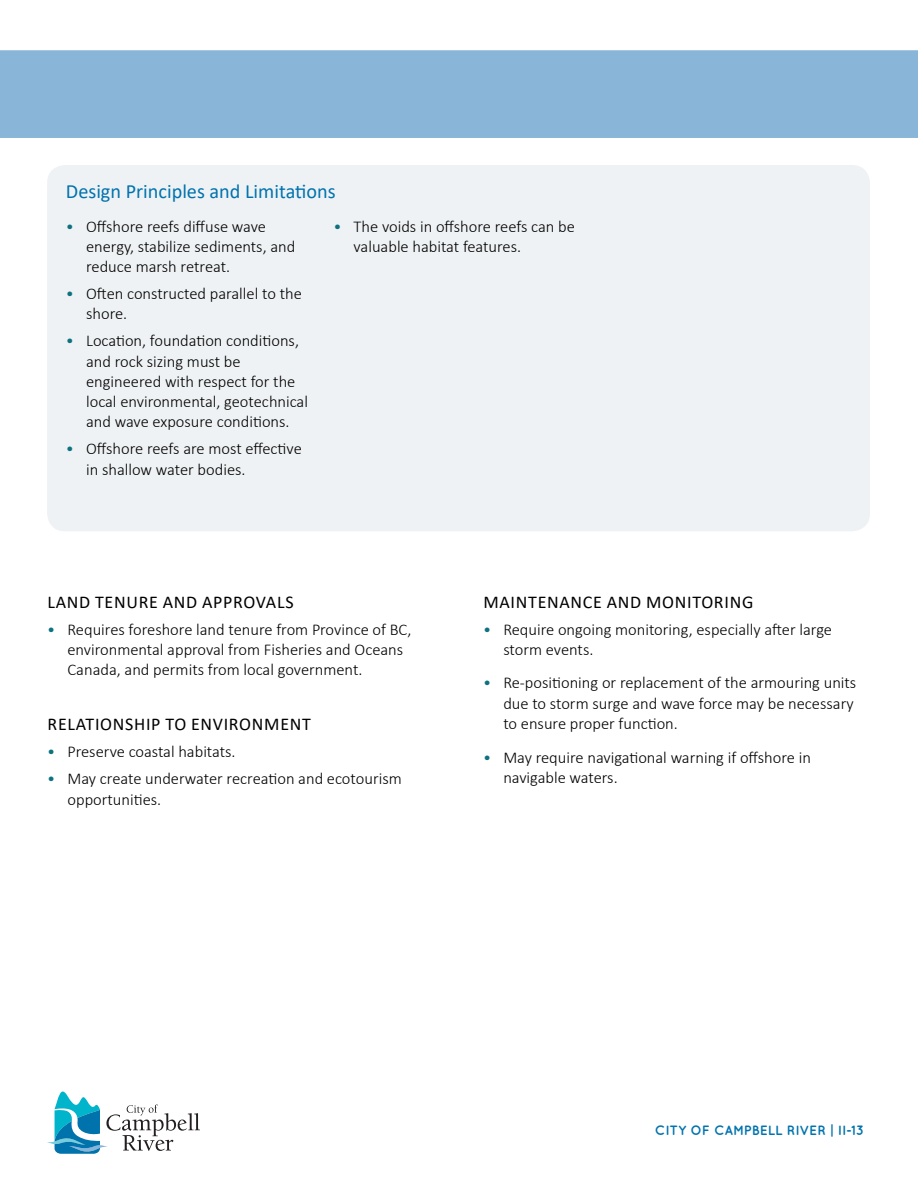
<style>
.page{position:relative;width:918px;height:1188px;background:#fff}
.page>*{position:absolute;margin:0;border:0;box-sizing:border-box;transform-origin:0 0}
.t1{font:20.25px "Calibri";color:#0073ae}
.t2{font:18px "Calibri";letter-spacing:.04em;color:#000}
.t3{font:300 16.5px/20.2px "Calibri";color:#000}
.t4{font:700 13.5px "Quicksand";color:#0073ae}
.s1{color:#0d727f}
</style>
<div class="page">
<div style="left:0;top:50px;width:918px;height:88px;background:#88b5d8"></div>
<svg style="left:47px;top:1091px;width:153px;height:62px"></svg>
<div style="left:47px;top:165px;width:823px;height:366px;background:#eff2f4;border-radius:18px"></div>
<p class="t1" style="left:66px;top:177px;width:271px">Design Principles and Limitations</p>
<p class="t3" style="left:86px;top:216px;width:211px;text-indent:-20px"><span class="s1">•</span> Offshore reefs diffuse wave energy, stabilize sediments, and reduce marsh retreat.</p>
<p class="t3" style="left:86px;top:283px;width:217px;text-indent:-20px"><span class="s1">•</span> Often constructed parallel to the shore.</p>
<p class="t3" style="left:86px;top:331px;width:223px;text-indent:-20px"><span class="s1">•</span> Location, foundation conditions, and rock sizing must be engineered with respect for the local environmental, geotechnical and wave exposure conditions.</p>
<p class="t3" style="left:86px;top:439px;width:217px;text-indent:-20px"><span class="s1">•</span> Offshore reefs are most effective in shallow water bodies.</p>
<p class="t3" style="left:354px;top:216px;width:223px;text-indent:-20px"><span class="s1">•</span> The voids in offshore reefs can be valuable habitat features.</p>
<p class="t2" style="left:48px;top:589px;width:247px">LAND TENURE AND APPROVALS</p>
<p class="t3" style="left:67px;top:619px;width:345px;text-indent:-20px"><span class="s1">•</span> Requires foreshore land tenure from Province of BC, environmental approval from Fisheries and Oceans<br>Canada, and permits from local government.</p>
<p class="t2" style="left:48px;top:712px;width:265px">RELATIONSHIP TO ENVIRONMENT</p>
<p class="t3" style="left:47px;top:742px;width:190px"><span class="s1">•</span> Preserve coastal habitats.</p>
<p class="t3" style="left:67px;top:769px;width:336px;text-indent:-20px"><span class="s1">•</span> May create underwater recreation and ecotourism opportunities.</p>
<p class="t2" style="left:483px;top:589px;width:271px">MAINTENANCE AND MONITORING</p>
<p class="t3" style="left:503px;top:619px;width:330px;text-indent:-20px"><span class="s1">•</span> Require ongoing monitoring, especially after large storm events.</p>
<p class="t3" style="left:503px;top:673px;width:355px;text-indent:-20px"><span class="s1">•</span> Re-positioning or replacement of the armouring units due to storm surge and wave force may be necessary to ensure proper function.</p>
<p class="t3" style="left:503px;top:747px;width:309px;text-indent:-20px"><span class="s1">•</span> May require navigational warning if offshore in navigable waters.</p>
<p class="t4" style="left:655px;top:1122px;width:211px">CITY OF CAMPBELL RIVER | II-13</p>
</div>
